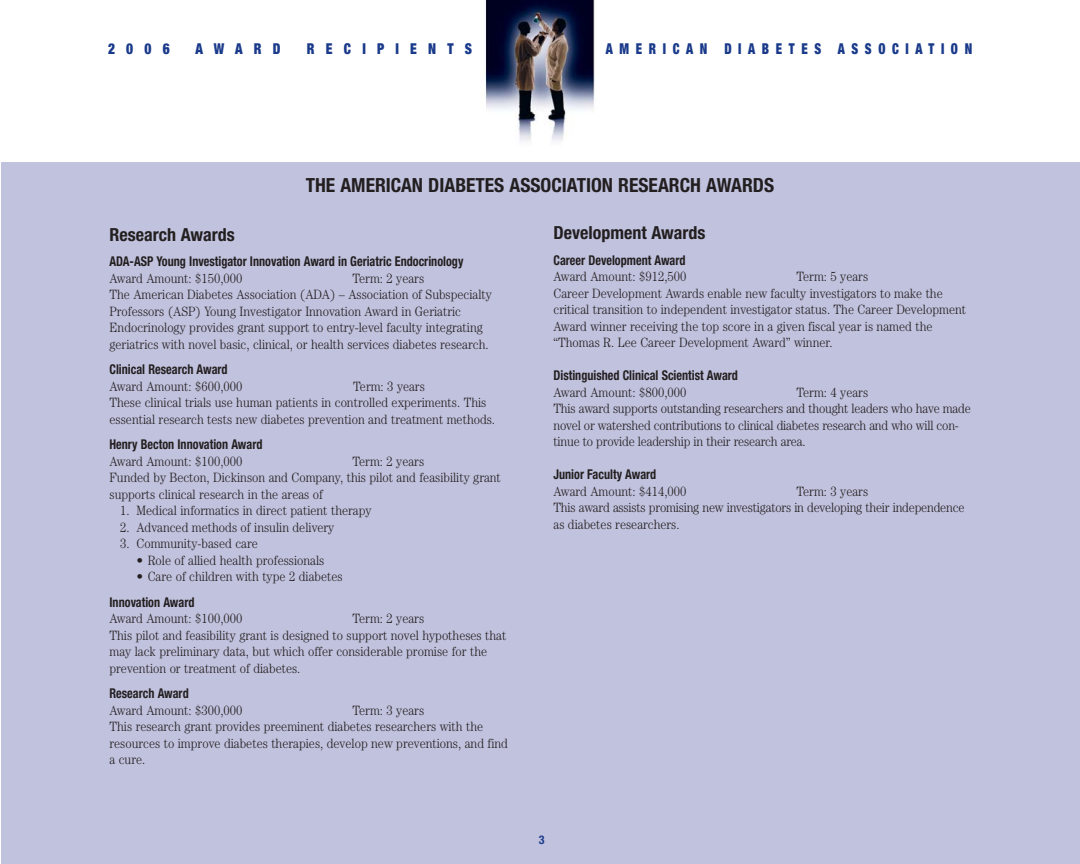
<style>
.page{position:relative;width:1080px;height:864px;background:#fff}
.page>*{position:absolute;margin:0;border:0;box-sizing:border-box;transform-origin:0 0}
.t1{font:700 condensed 19.5px "Helvetica Neue";color:#231f20}
.t2{font:700 condensed 18px "Helvetica Neue";color:#231f20}
.t3{font:900 condensed 15px "Helvetica Neue";letter-spacing:.52em;color:#19398a;scale:.85 1}
.t4{font:900 condensed 15px "Helvetica Neue";letter-spacing:.83em;color:#19398a;scale:.9 1}
.t5{font:900 condensed 15px "Helvetica Neue";letter-spacing:.52em;color:#19398a;scale:.9 1}
.t6{font:300 13.5px/16.5px "Century";color:#231f20;scale:.9 1}
.t7{font:700 condensed 13.5px "Helvetica Neue";color:#231f20;scale:.9 1}
.t8{font:300 13.5px "Century";color:#231f20}
.t9{font:700 condensed 12px "Helvetica Neue";color:#19398a}
</style>
<div class="page">
<div style="left:2px;top:162px;width:1078px;height:702px;background:#c1c2de"></div>
<img style="left:485px;top:0;width:110px;height:142px">
<p class="t5" style="left:108px;top:43px;width:70px">2006</p>
<p class="t5" style="left:196px;top:43px;width:96px">AWARD</p>
<p class="t4" style="left:307px;top:43px;width:185px">RECIPIENTS</p>
<p class="t3" style="left:606px;top:43px;width:433px">AMERICAN DIABETES ASSOCIATION</p>
<h1 class="t1" style="left:306px;top:178px;width:470px">THE AMERICAN DIABETES ASSOCIATION RESEARCH AWARDS</h1>
<h2 class="t2" style="left:554px;top:226px;width:153px">Development Awards</h2>
<p class="t7" style="left:554px;top:255px;width:148px">Career Development Award</p>
<p class="t6" style="left:554px;top:269px;width:149px">Award Amount: $912,500</p>
<h2 class="t2" style="left:110px;top:228px;width:127px">Research Awards</h2>
<p class="t7" style="left:110px;top:257px;width:395px">ADA-ASP Young Investigator Innovation Award in Geriatric Endocrinology</p>
<p class="t6" style="left:110px;top:271px;width:149px">Award Amount: $150,000</p>
<p class="t6" style="left:554px;top:269px;width:460px;text-indent:243px">Term: 5 years<br>Career Development Awards enable new faculty investigators to make the critical transition to independent investigator status. The Career Development Award winner receiving the top score in a given fiscal year is named the “Thomas R. Lee Career Development Award” winner.</p>
<p class="t7" style="left:554px;top:371px;width:207px">Distinguished Clinical Scientist Award</p>
<p class="t6" style="left:554px;top:385px;width:149px">Award Amount: $800,000</p>
<p class="t6" style="left:110px;top:271px;width:426px;text-indent:243px">Term: 2 years<br>The American Diabetes Association (ADA) – Association of Subspecialty Professors (ASP) Young Investigator Innovation Award in Geriatric Endocrinology provides grant support to entry-level faculty integrating geriatrics with novel basic, clinical, or health services diabetes research.</p>
<p class="t7" style="left:110px;top:365px;width:133px">Clinical Research Award</p>
<p class="t6" style="left:110px;top:379px;width:149px">Award Amount: $600,000</p>
<p class="t6" style="left:110px;top:379px;width:430px;text-indent:244px">Term: 3 years<br>These clinical trials use human patients in controlled experiments. This essential research tests new diabetes prevention and treatment methods.</p>
<p class="t7" style="left:110px;top:440px;width:171px">Henry Becton Innovation Award</p>
<p class="t6" style="left:110px;top:454px;width:149px">Award Amount: $100,000</p>
<p class="t6" style="left:554px;top:385px;width:465px;text-indent:243px">Term: 4 years<br>This award supports outstanding researchers and thought leaders who have made novel or watershed contributions to clinical diabetes research and who will con&shy;tinue to provide leadership in their research area.</p>
<p class="t7" style="left:554px;top:470px;width:116px">Junior Faculty Award</p>
<p class="t6" style="left:554px;top:484px;width:149px">Award Amount: $414,000</p>
<p class="t6" style="left:110px;top:454px;width:436px;text-indent:243px">Term: 2 years<br>Funded by Becton, Dickinson and Company, this pilot and feasibility grant supports clinical research in the areas of</p>
<p class="t6" style="left:120px;top:504px;width:281px">1. Medical informatics in direct patient therapy</p>
<p class="t6" style="left:120px;top:520px;width:239px">2. Advanced methods of insulin delivery</p>
<p class="t6" style="left:120px;top:537px;width:154px">3. Community-based care</p>
<p class="t8" style="left:137px;top:556px;width:189px">• Role of allied health professionals</p>
<p class="t8" style="left:137px;top:572px;width:208px">• Care of children with type 2 diabetes</p>
<p class="t7" style="left:110px;top:597px;width:96px">Innovation Award</p>
<p class="t6" style="left:110px;top:612px;width:149px">Award Amount: $100,000</p>
<p class="t6" style="left:554px;top:484px;width:458px;text-indent:243px">Term: 3 years<br>This award assists promising new investigators in developing their independence as diabetes researchers.</p>
<p class="t6" style="left:110px;top:612px;width:443px;text-indent:243px">Term: 2 years<br>This pilot and feasibility grant is designed to support novel hypotheses that may lack preliminary data, but which offer considerable promise for the prevention or treatment of diabetes.</p>
<p class="t7" style="left:110px;top:689px;width:90px">Research Award</p>
<p class="t6" style="left:110px;top:703px;width:149px">Award Amount: $300,000</p>
<p class="t6" style="left:110px;top:703px;width:444px;text-indent:243px">Term: 3 years<br>This research grant provides preeminent diabetes researchers with the resources to improve diabetes therapies, develop new preventions, and find a cure.</p>
<p class="t9" style="left:539px;top:836px;width:7px">3</p>
</div>
